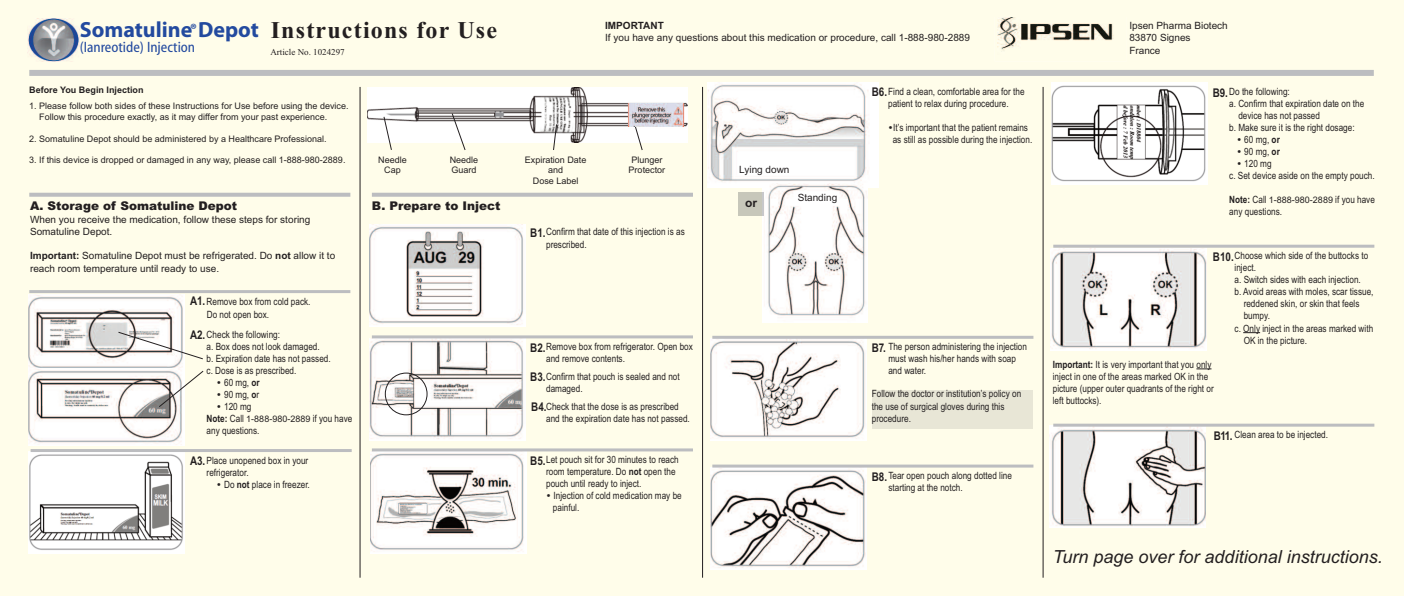
<style>
.page{position:relative;width:1404px;height:596px;background:#fff}
.page>*{position:absolute;margin:0;border:0;box-sizing:border-box;transform-origin:0 0}
.t1{font:700 24px "Times New Roman";letter-spacing:.05em;color:#231f20}
.t2{font:700 22px "Myriad Pro";color:#234a9f}
.t3{font:italic 18px "Arial";color:#231f20}
.t4{font:15px "Myriad Cn Web";color:#234a9f}
.t5{font:900 12px "Arial";color:#231f20}
.t6{font:700 12px "Arial Narrow";color:#231f20}
.t7{font:700 12px "Arial";color:#231f20}
.t8{font:10px/12px "Arial Narrow";color:#231f20}
.t9{font:10px/12px "Arial";color:#231f20}
.t10{font:700 10px "Arial";color:#231f20}
.t11{font:9px/10.8px "Arial";color:#231f20;text-align:center}
.t12{font:700 9px "Arial";color:#231f20}
.t13{font:9px "Times New Roman";color:#231f20}
.s1{font-size:15px}
.s2{font-weight:700}
.s3{font-weight:700;font-size:12px}
.s4{font-family:"Arial Narrow";font-weight:700;font-size:10px}
.s5{font-family:"Arial Narrow";font-size:10px}
</style>
<div class="page">
<div style="left:0;top:0;width:1403px;height:595px;background:#fffdea"></div>
<svg style="left:994px;top:17px;width:132px;height:44px;background:#dad7c6"></svg>
<div style="left:29px;top:70px;width:1344px;height:6px;background:#bcbdc0"></div>
<svg style="left:29px;top:192px;width:321px;height:4px"></svg>
<svg style="left:372px;top:192px;width:321px;height:4px"></svg>
<img style="left:28px;top:294px;width:156px;height:74px">
<img style="left:28px;top:368px;width:156px;height:76px">
<img style="left:369px;top:224px;width:156px;height:102px">
<img style="left:1050px;top:248px;width:156px;height:102px">
<img style="left:1049px;top:425px;width:156px;height:101px">
<img style="left:1051px;top:83px;width:155px;height:102px">
<img style="left:369px;top:338px;width:156px;height:102px">
<img style="left:370px;top:451px;width:156px;height:102px">
<img style="left:29px;top:451px;width:156px;height:102px">
<svg style="left:1242px;top:332px;width:17px;height:1px"></svg>
<svg style="left:1196px;top:368px;width:15px;height:1px"></svg>
<img style="left:367px;top:88px;width:320px;height:55px">
<hr style="left:359px;top:87px;width:1px;height:490px;background:#231f20">
<hr style="left:702px;top:87px;width:1px;height:490px;background:#231f20">
<hr style="left:1042px;top:87px;width:1px;height:490px;background:#231f20">
<img style="left:27px;top:18px;width:52px;height:44px">
<hr style="left:29px;top:290px;width:321px;height:3px;background:#bcbdc0">
<hr style="left:31px;top:448px;width:320px;height:3px;background:#bcbdc0">
<hr style="left:372px;top:335px;width:321px;height:3px;background:#bcbdc0">
<hr style="left:372px;top:448px;width:321px;height:3px;background:#bcbdc0">
<hr style="left:1053px;top:244px;width:321px;height:3px;background:#bcbdc0">
<hr style="left:1053px;top:423px;width:321px;height:3px;background:#bcbdc0">
<svg style="left:385px;top:372px;width:42px;height:43px"></svg>
<svg style="left:383px;top:116px;width:9px;height:35px"></svg>
<svg style="left:451px;top:112px;width:15px;height:39px"></svg>
<svg style="left:552px;top:123px;width:5px;height:28px"></svg>
<svg style="left:634px;top:126px;width:9px;height:25px"></svg>
<svg style="left:117px;top:331px;width:87px;height:29px"></svg>
<svg style="left:158px;top:369px;width:46px;height:39px"></svg>
<div style="left:871px;top:390px;width:161px;height:38px;background:#e8e6d6"></div>
<img style="left:710px;top:338px;width:156px;height:102px">
<img style="left:710px;top:467px;width:156px;height:102px">
<img style="left:707px;top:83px;width:171px;height:104px">
<hr style="left:712px;top:335px;width:321px;height:3px;background:#bcbdc0">
<hr style="left:712px;top:464px;width:321px;height:3px;background:#bcbdc0">
<img style="left:763px;top:184px;width:104px;height:138px">
<div style="left:738px;top:192px;width:25px;height:23px;background:#c7c7ba"></div>
<svg style="left:763px;top:192px;width:1px;height:23px"></svg>
<img style="left:629px;top:104px;width:54px;height:22px">
<h2 class="t2" style="left:80px;top:22px;width:181px">Somatuline<span class="s1">®</span>Depot</h2>
<h3 class="t4" style="left:80px;top:38px;width:117px">(Ianreotide) Injection</h3>
<h1 class="t1" style="left:271px;top:15px;width:228px">Instructions for Use</h1>
<p class="t13" style="left:270px;top:47px;width:76px">Article No. 1024297</p>
<p class="t10" style="left:605px;top:19px;width:60px">IMPORTANT</p>
<p class="t9" style="left:605px;top:31px;width:366px">If you have any questions about this medication or procedure, call 1-888-980-2889</p>
<p class="t9" style="left:1129px;top:19px;width:100px">Ipsen Pharma Biotech<br>83870 Signes</p>
<p class="t9" style="left:1129px;top:45px;width:33px">France</p>
<p class="t12" style="left:29px;top:85px;width:116px">Before You Begin Injection</p>
<p class="t11" style="left:39px;top:101px;width:311px;text-align:left;text-indent:-10px">1. Please follow both sides of these Instructions for Use before using the device.<br>Follow this procedure exactly, as it may differ from your past experience.</p>
<p class="t11" style="left:29px;top:133px;width:299px">2. Somatuline Depot should be administered by a Healthcare Professional.</p>
<p class="t11" style="left:29px;top:155px;width:318px">3. If this device is dropped or damaged in any way, please call 1-888-980-2889.</p>
<p class="t5" style="left:30px;top:199px;width:208px">A. Storage of Somatuline Depot</p>
<p class="t9" style="left:30px;top:213px;width:282px">When you receive the medication, follow these steps for storing<br>Somatuline Depot.</p>
<p class="t9" style="left:30px;top:249px;width:307px;line-height:12.7px"><span class="s2">Important:</span> Somatuline Depot must be refrigerated. Do <span class="s2">not</span> allow it to reach room temperature until ready to use.</p>
<p class="t8" style="left:207px;top:295px;width:105px;line-height:12.9px;text-indent:-17px"><span class="s3">A1.</span>Remove box from cold pack.<br>Do not open box.</p>
<p class="t8" style="left:207px;top:328px;width:75px">Check the following:</p>
<p class="t8" style="left:207px;top:340px;width:115px">a. Box does not look damaged.</p>
<p class="t8" style="left:207px;top:352px;width:126px">b. Expiration date has not passed.</p>
<p class="t8" style="left:207px;top:364px;width:91px">c. Dose is as prescribed.</p>
<p class="t8" style="left:224px;top:376px;width:37px">60 mg, <span class="s2">or</span></p>
<p class="t8" style="left:224px;top:388px;width:37px">90 mg, <span class="s2">o</span>r</p>
<p class="t8" style="left:224px;top:400px;width:29px">120 mg</p>
<p class="t11" style="left:207px;top:413px;width:147px"><span class="s4">Note:</span> <span class="s5">Call</span> 1-888-980-2889 <span class="s5">if you have</span></p>
<p class="t8" style="left:207px;top:424px;width:54px">any questions.</p>
<p class="t6" style="left:190px;top:328px;width:17px">A2.</p>
<p class="t11" style="left:378px;top:154px;width:30px">Needle<br>Cap</p>
<p class="t11" style="left:450px;top:154px;width:30px;text-align:left">Needle<br>Guard</p>
<p class="t11" style="left:525px;top:154px;width:63px">Expiration Date and<br>Dose Label</p>
<p class="t11" style="left:628px;top:154px;width:38px">Plunger<br>Protector</p>
<p class="t5" style="left:372px;top:199px;width:130px">B. Prepare to Inject</p>
<p class="t8" style="left:546px;top:226px;width:140px">Confirm that date of this injection is as prescribed.</p>
<p class="t6" style="left:530px;top:226px;width:17px">B1.</p>
<p class="t8" style="left:546px;top:340px;width:148px">Remove box from refrigerator. Open box and remove contents.</p>
<p class="t8" style="left:546px;top:370px;width:135px">Confirm that pouch is sealed and not damaged.</p>
<p class="t6" style="left:530px;top:340px;width:17px">B2.</p>
<p class="t6" style="left:530px;top:370px;width:17px">B3.</p>
<p class="t6" style="left:531px;top:400px;width:17px">B4.</p>
<p class="t8" style="left:546px;top:400px;width:145px">Check that the dose is as prescribed and the expiration date has not passed.</p>
<p class="t8" style="left:546px;top:453px;width:134px">Let pouch sit for 30 minutes to reach room temperature. Do <span class="s2">not</span> open the pouch until ready to inject.</p>
<p class="t8" style="left:553px;top:489px;width:130px">Injection of cold medication may be painful.</p>
<p class="t6" style="left:190px;top:453px;width:17px">A3.</p>
<p class="t6" style="left:530px;top:453px;width:17px">B5.</p>
<p class="t8" style="left:207px;top:454px;width:103px">Place unopened box in your refrigerator.</p>
<p class="t8" style="left:224px;top:478px;width:87px">Do <span class="s2">not</span> place in freezer.</p>
<p class="t9" style="left:739px;top:163px;width:52px">Lying down</p>
<p class="t7" style="left:745px;top:195px;width:13px">or</p>
<p class="t9" style="left:797px;top:191px;width:41px">Standing</p>
<p class="t8" style="left:888px;top:85px;width:138px">Find a clean, comfortable area for the patient to relax during procedure.</p>
<p class="t8" style="left:892px;top:121px;width:141px">It’s important that the patient remains as still as possible during the injection.</p>
<p class="t6" style="left:871px;top:85px;width:17px">B6.</p>
<p class="t8" style="left:888px;top:340px;width:140px">The person administering the injection must wash his/her hands with soap and water.</p>
<p class="t8" style="left:871px;top:388px;width:151px">Follow the doctor or institution’s policy on the use of surgical gloves during this procedure.</p>
<p class="t6" style="left:871px;top:340px;width:16px">B7.</p>
<p class="t6" style="left:871px;top:469px;width:17px">B8.</p>
<p class="t8" style="left:888px;top:469px;width:125px">Tear open pouch along dotted line starting at the notch.</p>
<p class="t8" style="left:1229px;top:86px;width:62px">Do the following:</p>
<p class="t8" style="left:1229px;top:98px;width:136px">a. Confirm that expiration date on the</p>
<p class="t8" style="left:1238px;top:110px;width:83px">device has not passed</p>
<p class="t8" style="left:1229px;top:122px;width:127px">b. Make sure it is the right dosage:</p>
<p class="t8" style="left:1244px;top:134px;width:37px">60 mg, <span class="s2">or</span></p>
<p class="t8" style="left:1244px;top:146px;width:37px">90 mg, <span class="s2">or</span></p>
<p class="t8" style="left:1244px;top:158px;width:29px">120 mg</p>
<p class="t8" style="left:1229px;top:170px;width:147px">c. Set device aside on the empty pouch.</p>
<p class="t11" style="left:1229px;top:195px;width:147px"><span class="s4">Note:</span> <span class="s5">Call</span> 1-888-980-2889 <span class="s5">if you have</span></p>
<p class="t8" style="left:1229px;top:206px;width:54px">any questions.</p>
<p class="t6" style="left:1212px;top:85px;width:17px">B9.</p>
<p class="t8" style="left:1234px;top:250px;width:135px">Choose which side of the buttocks to</p>
<p class="t8" style="left:1234px;top:262px;width:23px">inject.</p>
<p class="t8" style="left:1234px;top:274px;width:128px">a. Switch sides with each injection.</p>
<p class="t8" style="left:1234px;top:286px;width:140px">b. Avoid areas with moles, scar tissue,</p>
<p class="t8" style="left:1243px;top:298px;width:117px">reddened skin, or skin that feels</p>
<p class="t8" style="left:1243px;top:310px;width:28px">bumpy.</p>
<p class="t8" style="left:1234px;top:322px;width:140px">c. Only inject in the areas marked with</p>
<p class="t8" style="left:1243px;top:334px;width:65px">OK in the picture.</p>
<p class="t6" style="left:1212px;top:249px;width:22px">B10.</p>
<p class="t8" style="left:1052px;top:358px;width:162px"><span class="s2">Important:</span> It is very important that you only inject in one of the areas marked OK in the picture (upper outer quadrants of the right or left buttocks).</p>
<p class="t8" style="left:1234px;top:428px;width:95px">Clean area to be injected.</p>
<p class="t6" style="left:1213px;top:428px;width:20px">B11.</p>
<h3 class="t3" style="left:1052px;top:546px;width:331px">Turn page over for additional instructions.</h3>
</div>
